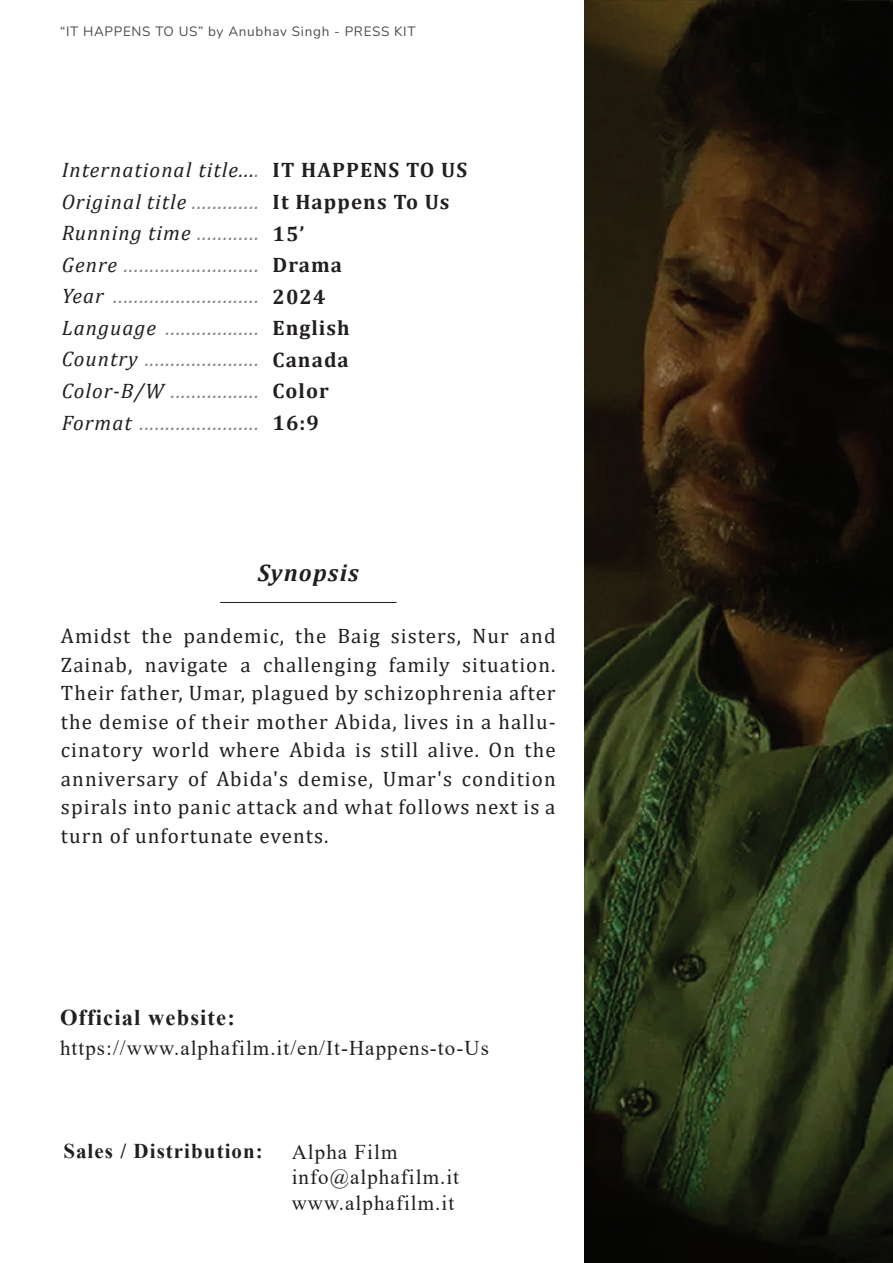
<style>
.page{position:relative;width:893px;height:1263px;background:#fff}
.page>*{position:absolute;margin:0;border:0;box-sizing:border-box;transform-origin:0 0}
.t1{font:italic 700 24px "Cambria";letter-spacing:.05em;color:#231f20}
.t2{font:700 22.5px "Times New Roman";letter-spacing:.05em;color:#231f20}
.t3{font:21px/28.5px "Cambria";letter-spacing:.05em;color:#231f20;text-align:justify}
.t4{font:italic 21px/31.5px "Cambria";letter-spacing:.05em;color:#808285;text-align:justify}
.t5{font:21px/25.5px "Times New Roman";letter-spacing:.05em;color:#231f20}
.t6{font:700 21px/31.5px "Cambria";letter-spacing:.05em;color:#231f20}
.t7{font:700 21px "Times New Roman";letter-spacing:.05em;color:#231f20}
.t8{font:200 13.5px "Nunito";letter-spacing:.05em;color:#4f4e4e}
.s1{color:#231f20}
</style>
<div class="page">
<hr style="left:220px;top:602px;width:176px;height:1px;background:#231f20">
<img style="left:584px;top:0;width:309px;height:1263px">
<p class="t8" style="left:60px;top:22px;width:357px">“IT HAPPENS TO US” by Anubhav Singh - PRESS KIT</p>
<p class="t4" style="left:62px;top:154px;width:199px"><span class="s1">International title...</span>.<br><span class="s1">Original title</span> .............<br><span class="s1">Running time</span> ............<br><span class="s1">Genre</span> ..........................<br><span class="s1">Year</span> ............................<br><span class="s1">Language</span> ..................<br><span class="s1">Country</span> ......................<br><span class="s1">Color-B/W</span> .................<br><span class="s1">Format</span> .......................</p>
<p class="t6" style="left:273px;top:154px;width:196px">IT HAPPENS TO US<br>It Happens To Us<br>15’<br>Drama<br>2024<br>English<br>Canada<br>Color<br>16:9</p>
<p class="t1" style="left:258px;top:556px;width:103px">Synopsis</p>
<p class="t3" style="left:61px;top:622px;width:496px">Amidst the pandemic, the Baig sisters, Nur and Zainab, navigate a challenging family situation.<br>Their father, Umar, plagued by schizophrenia after the demise of their mother Abida, lives in a hallu&shy;cinatory world where Abida is still alive. On the anniversary of Abida's demise, Umar's condition spirals into panic attack and what follows next is a turn of unfortunate events.</p>
<p class="t2" style="left:60px;top:1001px;width:176px">Official website:</p>
<p class="t5" style="left:60px;top:1034px;width:430px">https://www.alphafilm.it/en/It-Happens-to-Us</p>
<p class="t7" style="left:63px;top:1136px;width:201px">Sales / Distribution:</p>
<p class="t5" style="left:292px;top:1138px;width:169px">Alpha Film info@alphafilm.it www.alphafilm.it</p>
</div>
